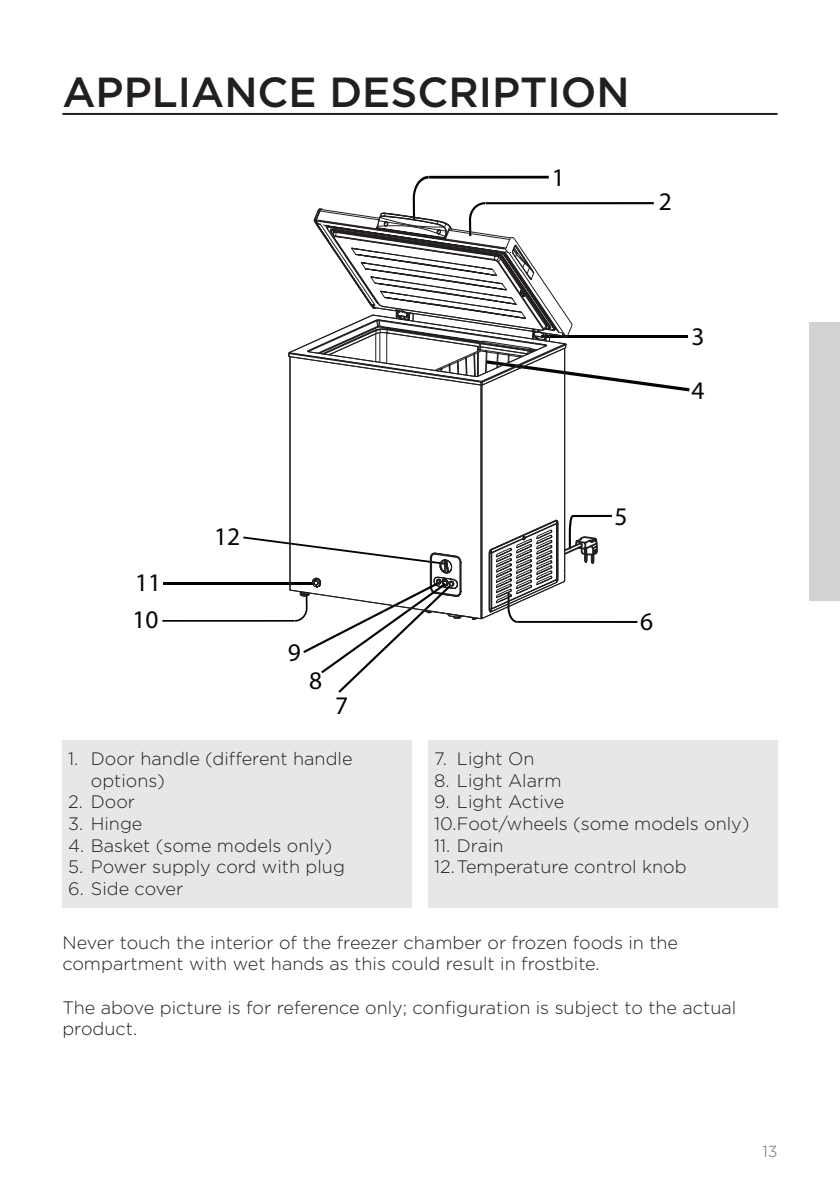
<style>
.page{position:relative;width:840px;height:1191px;background:#fff}
.page>*{position:absolute;margin:0;border:0;box-sizing:border-box;transform-origin:0 0}
.glavni_naslov{font:500 42px "Gotham";color:#231f20}
.t1{font:25.4px/53.8px "Myriad Pro";color:#040503}
.seznam_stevilke_opis{font:300 18px/21.6px "Gotham";color:#231f20}
.seznam{font:300 18px/21.6px "Gotham";color:#231f20}
.t2{font:300 16px "Gotham";color:#6c6d70}
</style>
<div class="page">
<hr style="left:62px;top:113px;width:715px;height:2px;background:#231f20">
<svg style="left:162px;top:176px;width:527px;height:517px"></svg>
<div style="left:808px;top:322px;width:31px;height:279px;background:#d1d2d4"></div>
<div style="left:62px;top:740px;width:349px;height:167px;background:#e6e7e9"></div>
<div style="left:428px;top:740px;width:349px;height:167px;background:#e6e7e9"></div>
<p class="glavni_naslov" style="left:62px;top:65px;width:568px">APPLIANCE DESCRIPTION</p>
<p class="t1" style="left:551px;top:150px;width:15px">1</p>
<p class="t1" style="left:658px;top:174px;width:15px">2</p>
<p class="t1" style="left:691px;top:309px;width:15px">3<br>4</p>
<p class="t1" style="left:135px;top:555px;width:28px">11</p>
<p class="t1" style="left:132px;top:592px;width:28px">10</p>
<p class="t1" style="left:214px;top:509px;width:28px">12</p>
<p class="t1" style="left:288px;top:625px;width:15px">9</p>
<p class="t1" style="left:309px;top:652px;width:15px">8</p>
<p class="t1" style="left:335px;top:678px;width:15px">7</p>
<p class="seznam_stevilke_opis" style="left:91px;top:747px;width:263px;text-indent:-23px">1. Door handle (different handle options)</p>
<p class="seznam_stevilke_opis" style="left:68px;top:790px;width:68px">2. Door</p>
<p class="seznam_stevilke_opis" style="left:68px;top:812px;width:76px">3. Hinge</p>
<p class="seznam_stevilke_opis" style="left:68px;top:834px;width:265px">4. Basket (some models only)</p>
<p class="seznam_stevilke_opis" style="left:68px;top:855px;width:278px">5. Power supply cord with plug</p>
<p class="seznam_stevilke_opis" style="left:68px;top:877px;width:117px">6. Side cover</p>
<p class="t1" style="left:614px;top:489px;width:15px">5</p>
<p class="t1" style="left:640px;top:594px;width:15px">6</p>
<p class="seznam_stevilke_opis" style="left:434px;top:747px;width:102px">7. Light On</p>
<p class="seznam_stevilke_opis" style="left:434px;top:769px;width:129px">8. Light Alarm</p>
<p class="seznam_stevilke_opis" style="left:434px;top:790px;width:131px">9. Light Active</p>
<p class="seznam_stevilke_opis" style="left:434px;top:812px;width:317px">10.Foot/wheels (some models only)</p>
<p class="seznam_stevilke_opis" style="left:434px;top:834px;width:71px">11. Drain</p>
<p class="seznam_stevilke_opis" style="left:434px;top:855px;width:254px">12.Temperature control knob</p>
<p class="seznam" style="left:62px;top:931px;width:617px">Never touch the interior of the freezer chamber or frozen foods in the compartment with wet hands as this could result in frostbite.</p>
<p class="seznam" style="left:62px;top:996px;width:675px">The above picture is for reference only; configuration is subject to the actual product.</p>
<p class="t2" style="left:762px;top:1140px;width:17px">13</p>
</div>
